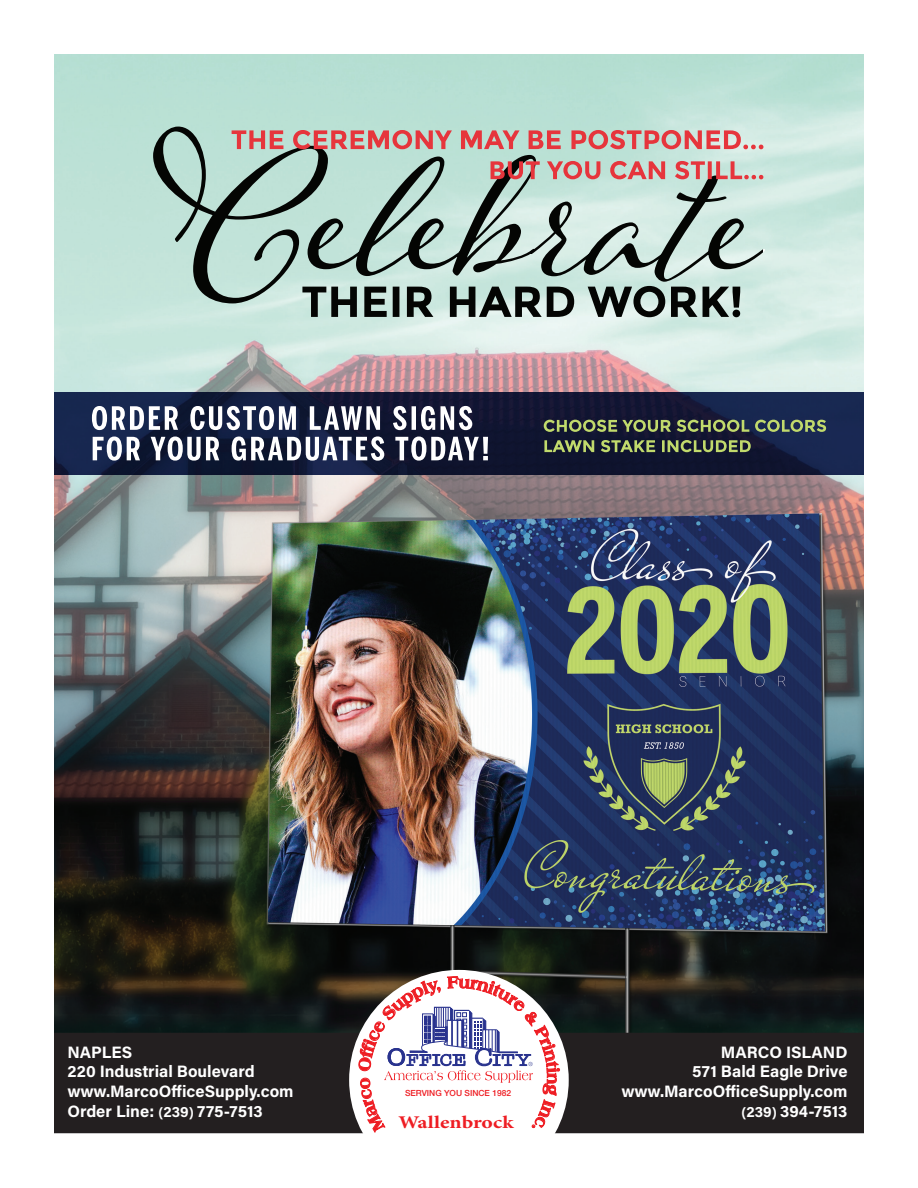
<style>
.page{position:relative;width:918px;height:1188px;background:#fff}
.page>*{position:absolute;margin:0;border:0;box-sizing:border-box;transform-origin:0 0}
.t1{font:700 17.85px "Minion Pro";color:#ee1d23;scale:1.21 1}
.t2{font:700 16.5px/19.8px "Acumin Pro";color:#fff}
.t3{font:500 8.4px "Helvetica Neue";color:#ee1d23}
.s1{font-size:13.5px}
.s2{font-size:15px}
</style>
<div class="page">
<img style="left:54px;top:54px;width:810px;height:979px">
<img style="left:54px;top:393px;width:810px;height:82px">
<div style="left:54px;top:1033px;width:810px;height:100px;background:#231f20"></div>
<svg style="left:349px;top:970px;width:220px;height:164px"></svg>
<svg style="left:358px;top:976px;width:202px;height:157px"></svg>
<p class="t2" style="left:68px;top:1041px;width:228px">NAPLES<br>220 Industrial Boulevard www.MarcoOfficeSupply.com<br>Order Line: <span class="s1">(</span><span class="s2">239</span><span class="s1">)</span> 775-7513</p>
<p class="t2" style="left:621px;top:1041px;width:228px;text-align:right">MARCO ISLAND<br>571 Bald Eagle Drive www.MarcoOfficeSupply.com <span class="s1">(</span><span class="s2">239</span><span class="s1">)</span> 394-7513</p>
<p class="t3" style="left:405px;top:1088px;width:108px">SERVING YOU SINCE 1982</p>
<p class="t1" style="left:399px;top:1110px;width:97px">Wallenbrock</p>
</div>
